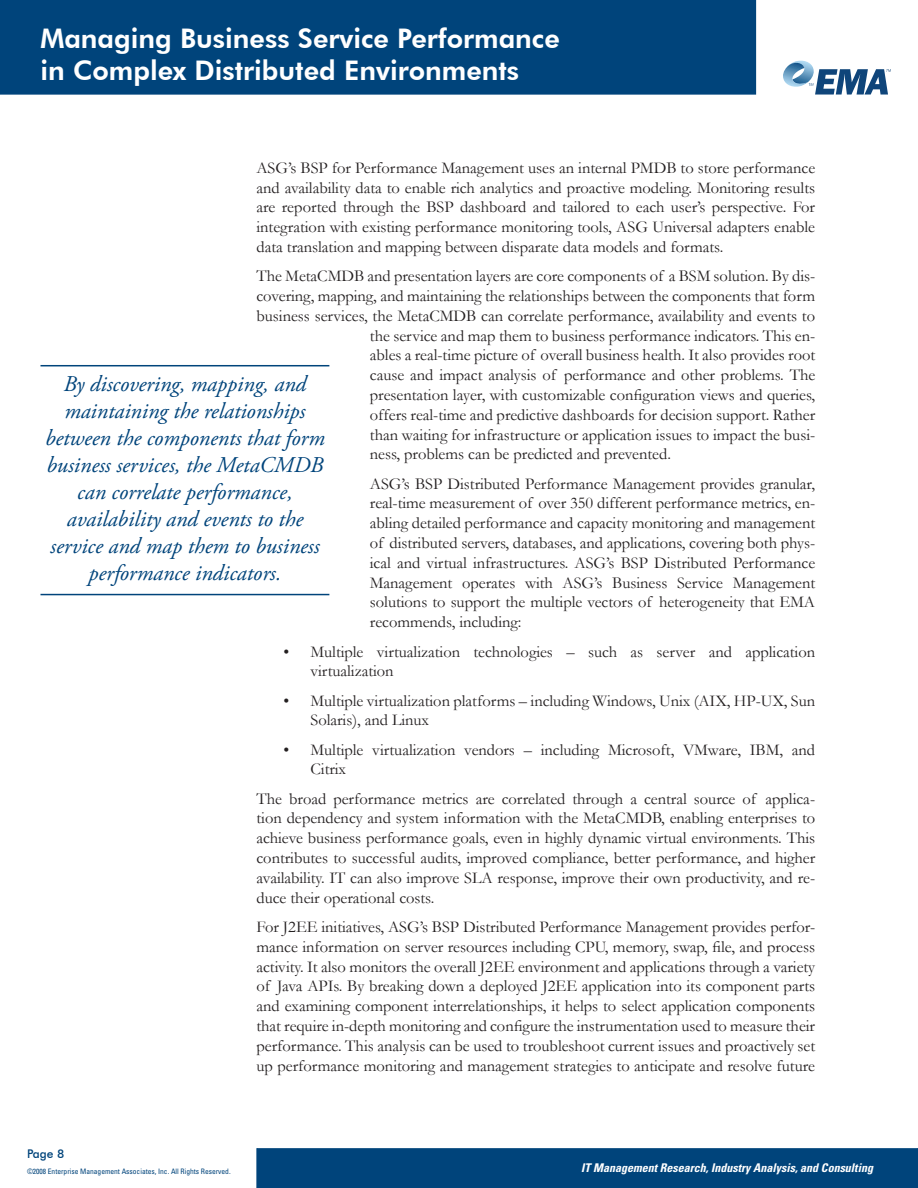
<style>
.page{position:relative;width:918px;height:1188px;background:#fff}
.page>*{position:absolute;margin:0;border:0;box-sizing:border-box;transform-origin:0 0}
.t1{font:800 27px/32.4px "Futura BT";color:#fff}
.Pull_Quote{font:italic 22.5px/27px "Adobe Garamond Pro";color:#00447b;text-align:center}
.t2{font:16.5px/19.8px "Garamond";color:#231f20;text-align:justify}
.t3{font:italic 700 condensed 12px "Univers";color:#fff}
.t4{font:500 12px "Futura BT";color:#00447b}
.t5{font:condensed 7.5px "Univers";color:#00447b}
</style>
<div class="page">
<div style="left:0;top:0;width:756px;height:94px;background:#00447b"></div>
<svg style="left:783px;top:61px;width:108px;height:34px"></svg>
<div style="left:257px;top:1149px;width:661px;height:39px;background:#00447b"></div>
<div style="left:256px;top:1148px;width:662px;height:40px;border:1px solid #00447b"></div>
<hr style="left:40px;top:365px;width:289px;height:1px;background:#00447b">
<hr style="left:40px;top:594px;width:289px;height:1px;background:#00447b">
<h1 class="t1" style="left:40px;top:21px;width:521px">Managing Business Service Performance in Complex Distributed Environments</h1>
<p class="t2" style="left:256px;top:157px;width:560px">ASG’s BSP for Performance Management uses an internal PMDB to store performance and availability data to enable rich analytics and proactive modeling. Monitoring results are reported through the BSP dashboard and tailored to each user’s perspective. For integration with existing performance monitoring tools, ASG Universal adapters enable data translation and mapping between disparate data models and formats.</p>
<p class="t2" style="left:256px;top:266px;width:560px">The MetaCMDB and presentation layers are core components of a BSM solution. By dis-</p>
<p class="t2" style="left:256px;top:286px;width:560px">covering, mapping, and maintaining the relationships between the components that form</p>
<p class="t2" style="left:256px;top:305px;width:560px">business services, the MetaCMDB can correlate performance, availability and events to</p>
<p class="t2" style="left:370px;top:325px;width:447px">the service and map them to business performance indicators. This en-</p>
<p class="t2" style="left:370px;top:345px;width:447px">ables a real-time picture of overall business health. It also provides root</p>
<p class="t2" style="left:370px;top:365px;width:447px">cause and impact analysis of performance and other problems. The</p>
<p class="t2" style="left:370px;top:385px;width:447px">presentation layer, with customizable configuration views and queries,</p>
<p class="t2" style="left:370px;top:404px;width:447px">offers real-time and predictive dashboards for decision support. Rather</p>
<p class="t2" style="left:370px;top:424px;width:447px">than waiting for infrastructure or application issues to impact the busi-</p>
<p class="t2" style="left:370px;top:444px;width:303px">ness, problems can be predicted and prevented.</p>
<p class="t2" style="left:370px;top:473px;width:447px">ASG’s BSP Distributed Performance Management provides granular, real-time measurement of over 350 different performance metrics, en&shy;abling detailed performance and capacity monitoring and management of distributed servers, databases, and applications, covering both phys&shy;ical and virtual infrastructures. ASG’s BSP Distributed Performance Management operates with ASG’s Business Service Management solutions to support the multiple vectors of heterogeneity that EMA recommends, including:</p>
<p class="t2" style="left:310px;top:641px;width:506px;text-indent:-27px">• Multiple virtualization technologies – such as server and application virtualization</p>
<p class="t2" style="left:310px;top:690px;width:506px;text-indent:-27px">• Multiple virtualization platforms – including Windows, Unix (AIX, HP-UX, Sun<br>Solaris), and Linux</p>
<p class="t2" style="left:310px;top:739px;width:506px;text-indent:-27px">• Multiple virtualization vendors – including Microsoft, VMware, IBM, and<br>Citrix</p>
<p class="t2" style="left:256px;top:788px;width:560px">The broad performance metrics are correlated through a central source of applica&shy;tion dependency and system information with the MetaCMDB, enabling enterprises to achieve business performance goals, even in highly dynamic virtual environments. This contributes to successful audits, improved compliance, better performance, and higher availability. IT can also improve SLA response, improve their own productivity, and re&shy;duce their operational costs.</p>
<p class="t2" style="left:256px;top:916px;width:560px">For J2EE initiatives, ASG’s BSP Distributed Performance Management provides perfor&shy;mance information on server resources including CPU, memory, swap, file, and process activity. It also monitors the overall J2EE environment and applications through a variety of Java APIs. By breaking down a deployed J2EE application into its component parts and examining component interrelationships, it helps to select application components that require in-depth monitoring and configure the instrumentation used to measure their performance. This analysis can be used to troubleshoot current issues and proactively set up performance monitoring and management strategies to anticipate and resolve future</p>
<p class="Pull_Quote" style="left:45px;top:371px;width:281px">By discovering, mapping, and maintaining the relationships between the components that form business services, the MetaCMDB can correlate performance, availability and events to the service and map them to business performance indicators.</p>
<p class="t4" style="left:27px;top:1147px;width:28px">Page</p>
<p class="t5" style="left:27px;top:1167px;width:205px">©2008 Enterprise Management Associates, Inc. All Rights Reserved.</p>
<p class="t3" style="left:581px;top:1160px;width:293px">IT Management Research, Industry Analysis, and Consulting</p>
</div>
